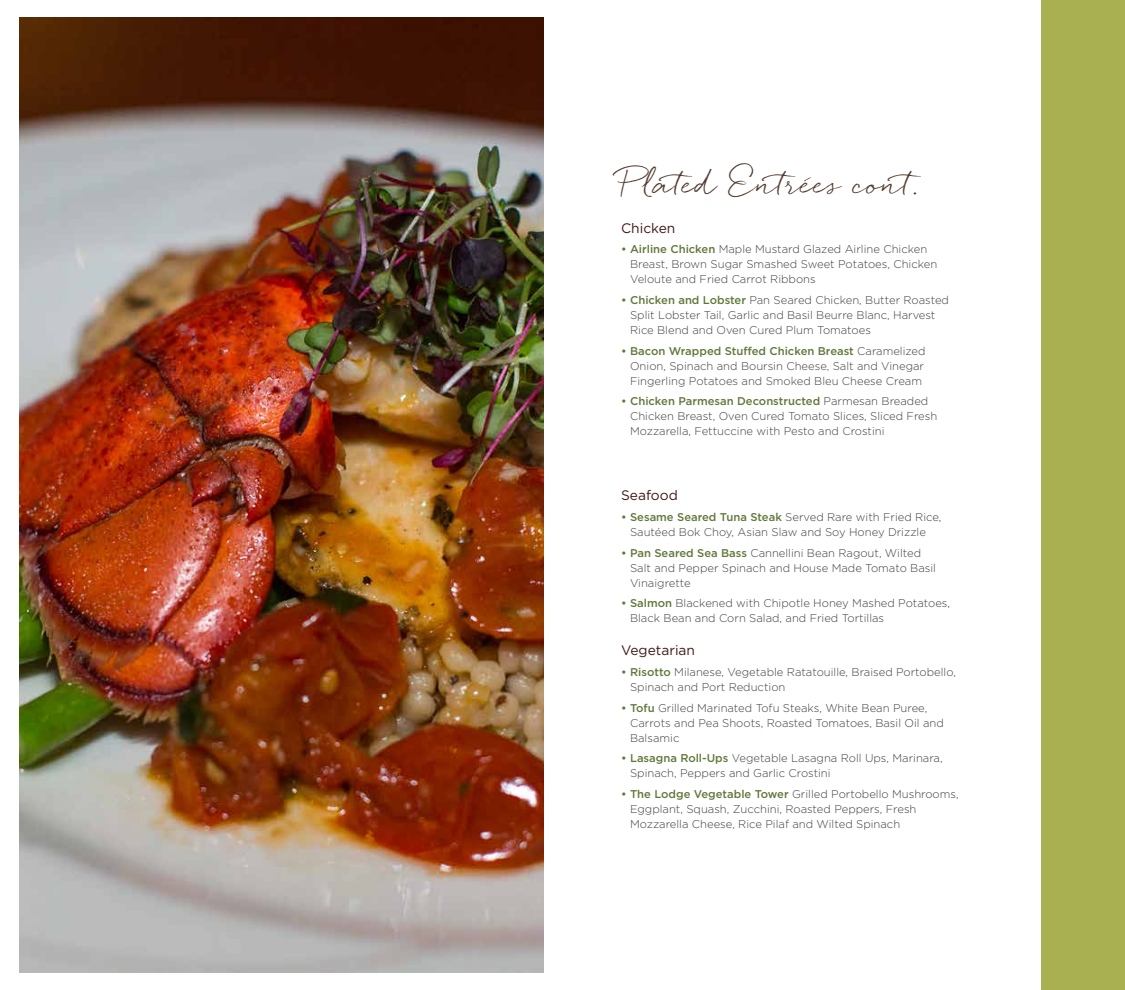
<style>
.page{position:relative;width:1125px;height:990px;background:#fff}
.page>*{position:absolute;margin:0;border:0;box-sizing:border-box;transform-origin:0 0}
.t1{font:30px "Quickpen";color:#52392b}
.t2{font:13.75px "Gotham";color:#411a14}
.t3{font:300 11.25px/15px "Gotham";color:#3f3f3d}
.s1{font-weight:500;color:#60783a}
</style>
<div class="page">
<div style="left:1042px;top:0;width:83px;height:990px;background:#a9b051"></div>
<img style="left:19px;top:17px;width:524px;height:956px">
<h1 class="t1" style="left:621px;top:166px;width:318px">Plated Entrées cont.</h1>
<p class="t2" style="left:621px;top:219px;width:56px">Chicken</p>
<p class="t3" style="left:630px;top:242px;width:309px;text-indent:-9px"><span class="s1">• Airline Chicken</span> Maple Mustard Glazed Airline Chicken<br>Breast, Brown Sugar Smashed Sweet Potatoes, Chicken<br>Veloute and Fried Carrot Ribbons</p>
<p class="t3" style="left:630px;top:292px;width:320px;text-indent:-9px"><span class="s1">• Chicken and Lobster</span> Pan Seared Chicken, Butter Roasted<br>Split Lobster Tail, Garlic and Basil Beurre Blanc, Harvest<br>Rice Blend and Oven Cured Plum Tomatoes</p>
<p class="t3" style="left:630px;top:343px;width:297px;text-indent:-9px"><span class="s1">• Bacon Wrapped Stuffed Chicken Breast</span> Caramelized<br>Onion, Spinach and Boursin Cheese, Salt and Vinegar<br>Fingerling Potatoes and Smoked Bleu Cheese Cream</p>
<p class="t3" style="left:630px;top:393px;width:309px;text-indent:-9px"><span class="s1">• Chicken Parmesan Deconstructed</span> Parmesan Breaded<br>Chicken Breast, Oven Cured Tomato Slices, Sliced Fresh<br>Mozzarella, Fettuccine with Pesto and Crostini</p>
<p class="t2" style="left:621px;top:487px;width:58px">Seafood</p>
<p class="t3" style="left:621px;top:509px;width:322px;text-align:center"><span class="s1">• Sesame Seared Tuna Steak</span> Served Rare with Fried Rice,<br>Sautéed Bok Choy, Asian Slaw and Soy Honey Drizzle</p>
<p class="t3" style="left:630px;top:545px;width:307px;text-indent:-9px"><span class="s1">• Pan Seared Sea Bass</span> Cannellini Bean Ragout, Wilted<br>Salt and Pepper Spinach and House Made Tomato Basil<br>Vinaigrette</p>
<p class="t3" style="left:630px;top:595px;width:322px;text-indent:-9px"><span class="s1">• Salmon</span> Blackened with Chipotle Honey Mashed Potatoes,<br>Black Bean and Corn Salad, and Fried Tortillas</p>
<p class="t2" style="left:621px;top:642px;width:75px">Vegetarian</p>
<p class="t3" style="left:630px;top:664px;width:327px;text-indent:-9px"><span class="s1">• Risotto</span> Milanese, Vegetable Ratatouille, Braised Portobello,<br>Spinach and Port Reduction</p>
<p class="t3" style="left:630px;top:700px;width:315px;text-indent:-9px"><span class="s1">• Tofu</span> Grilled Marinated Tofu Steaks, White Bean Puree,<br>Carrots and Pea Shoots, Roasted Tomatoes, Basil Oil and<br>Balsamic</p>
<p class="t3" style="left:630px;top:750px;width:314px;text-indent:-9px"><span class="s1">• Lasagna Roll-Ups</span> Vegetable Lasagna Roll Ups, Marinara,<br>Spinach, Peppers and Garlic Crostini</p>
<p class="t3" style="left:630px;top:786px;width:330px;text-indent:-9px"><span class="s1">• The Lodge Vegetable Tower</span> Grilled Portobello Mushrooms,<br>Eggplant, Squash, Zucchini, Roasted Peppers, Fresh<br>Mozzarella Cheese, Rice Pilaf and Wilted Spinach</p>
</div>
